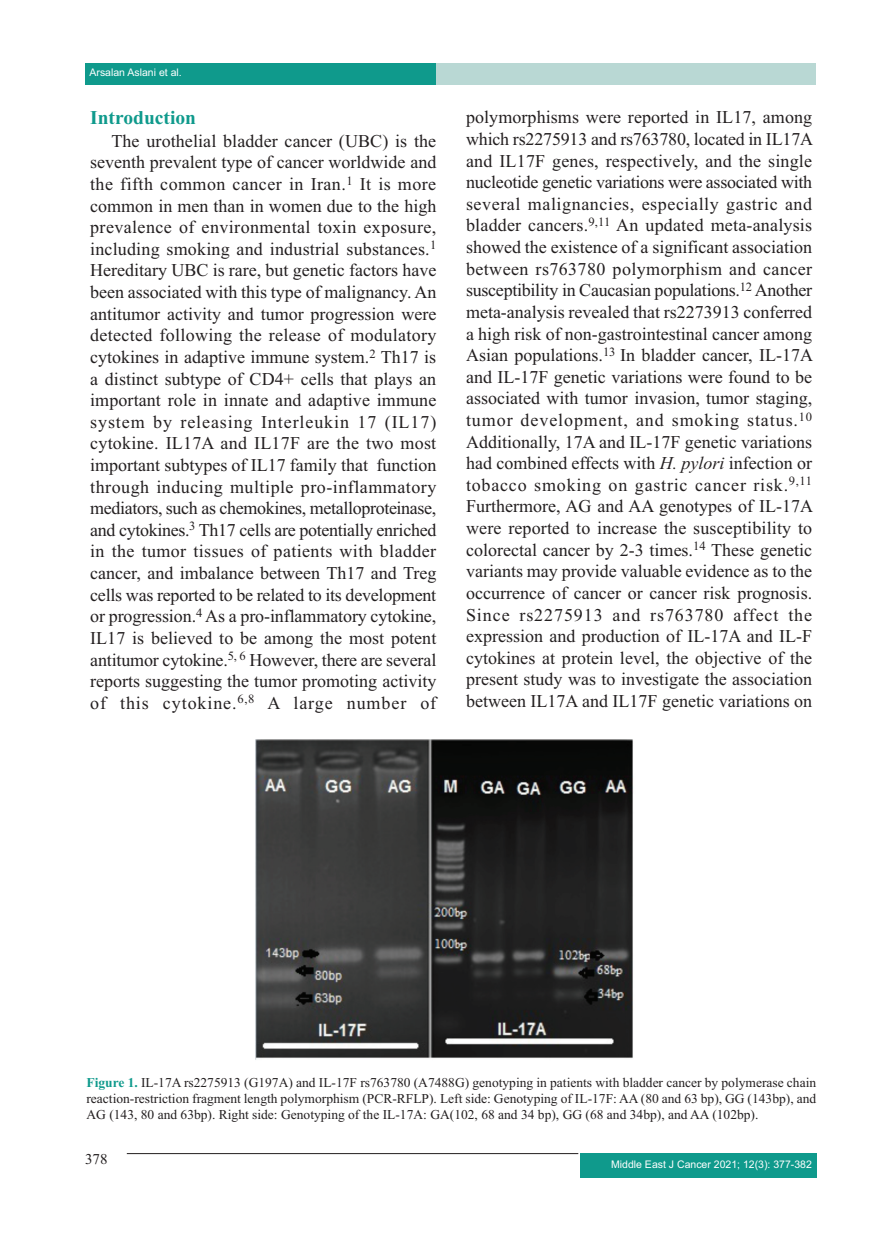
<style>
.page{position:relative;width:893px;height:1234px;background:#fff}
.page>*{position:absolute;margin:0;border:0;box-sizing:border-box;transform-origin:0 0}
.t1{font:700 19.5px "Times New Roman";color:#0f9a8c}
.t2{font:18px/21.6px "Times New Roman";color:#231f20;text-align:justify}
.t3{font:15px "Times New Roman";color:#231f20}
.t4{font:13.5px/16.2px "Times New Roman";color:#231f20;text-align:justify}
.t5{font:10.5px "Arial";color:#fff}
.s1{font-style:italic}
.s2{font-weight:700;color:#0f9a8c}
</style>
<div class="page">
<div style="left:86px;top:64px;width:730px;height:21px;background:#b9d8d4"></div>
<div style="left:85px;top:64px;width:351px;height:21px;background:#0f9a8c"></div>
<div style="left:580px;top:1153px;width:236px;height:24px;background:#0f9a8c"></div>
<hr style="left:127px;top:1152px;width:451px;height:1px;background:#231f20">
<img style="left:255px;top:739px;width:378px;height:321px">
<p class="t5" style="left:90px;top:68px;width:94px">Arsalan Aslani et al.</p>
<p class="t1" style="left:90px;top:111px;width:107px">Introduction</p>
<p class="t2" style="left:90px;top:132px;width:348px;text-indent:21px">The urothelial bladder cancer (UBC) is the seventh prevalent type of cancer worldwide and the fifth common cancer in Iran.<sup>1</sup> It is more common in men than in women due to the high prevalence of environmental toxin exposure, including smoking and industrial substances.<sup>1<br></sup>Hereditary UBC is rare, but genetic factors have been associated with this type of malignancy. An antitumor activity and tumor progression were detected following the release of modulatory cytokines in adaptive immune system.<sup>2</sup> Th17 is a distinct subtype of CD4+ cells that plays an important role in innate and adaptive immune system by releasing Interleukin 17 (IL17) cytokine. IL17A and IL17F are the two most important subtypes of IL17 family that function through inducing multiple pro-inflammatory mediators, such as chemokines, metalloproteinase, and cytokines.<sup>3</sup> Th17 cells are potentially enriched in the tumor tissues of patients with bladder cancer, and imbalance between Th17 and Treg cells was reported to be related to its development or progression.<sup>4</sup> As a pro-inflammatory cytokine, IL17 is believed to be among the most potent antitumor cytokine.<sup>5,</sup> <sup>6</sup> However, there are several reports suggesting the tumor promoting activity of this cytokine.<sup>6,8</sup> A large number of</p>
<p class="t2" style="left:466px;top:108px;width:349px">polymorphisms were reported in IL17, among which rs2275913 and rs763780, located in IL17A and IL17F genes, respectively, and the single nucleotide genetic variations were associated with several malignancies, especially gastric and bladder cancers.<sup>9,11</sup> An updated meta-analysis showed the existence of a significant association between rs763780 polymorphism and cancer susceptibility in Caucasian populations.<sup>12</sup> Another meta-analysis revealed that rs2273913 conferred a high risk of non-gastrointestinal cancer among Asian populations.<sup>13</sup> In bladder cancer, IL-17A and IL-17F genetic variations were found to be associated with tumor invasion, tumor staging, tumor development, and smoking status.<sup>10<br></sup>Additionally, 17A and IL-17F genetic variations had combined effects with <span class="s1">H. pylori</span> infection or tobacco smoking on gastric cancer risk.<sup>9,11<br></sup>Furthermore, AG and AA genotypes of IL-17A were reported to increase the susceptibility to colorectal cancer by 2-3 times.<sup>14</sup> These genetic variants may provide valuable evidence as to the occurrence of cancer or cancer risk prognosis.<br>Since rs2275913 and rs763780 affect the expression and production of IL-17A and IL-F cytokines at protein level, the objective of the present study was to investigate the association between IL17A and IL17F genetic variations on</p>
<p class="t4" style="left:86px;top:1075px;width:731px"><span class="s2">Figure 1.</span> IL-17A rs2275913 (G197A) and IL-17F rs763780 (A7488G) genotyping in patients with bladder cancer by polymerase chain reaction-restriction fragment length polymorphism (PCR-RFLP). Left side: Genotyping of IL-17F: AA (80 and 63 bp), GG (143bp), and AG (143, 80 and 63bp). Right side: Genotyping of the IL-17A: GA(102, 68 and 34 bp), GG (68 and 34bp), and AA (102bp).</p>
<p class="t3" style="left:85px;top:1152px;width:24px">378</p>
<p class="t5" style="left:611px;top:1160px;width:202px">Middle East J Cancer 2021; 12(3): 377-382</p>
</div>
